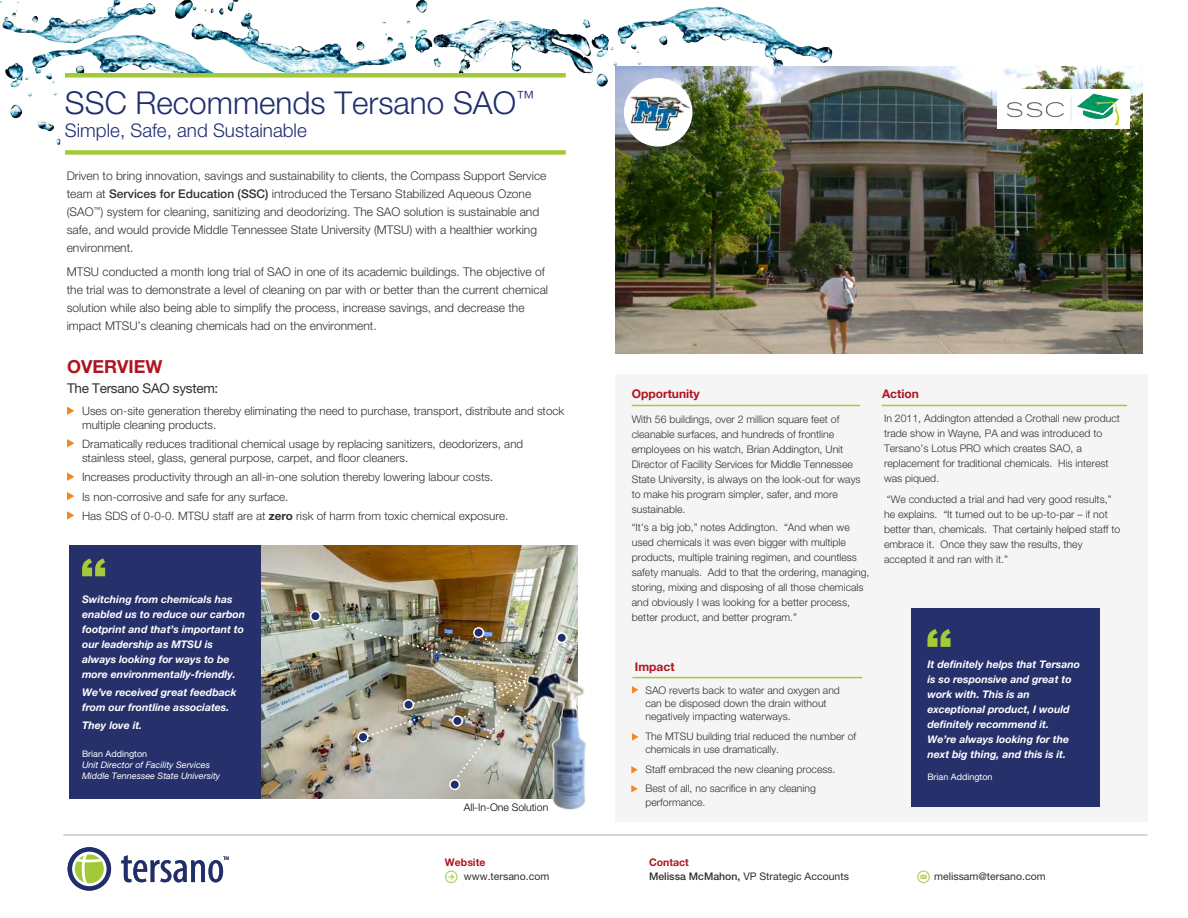
<style>
.page{position:relative;width:1188px;height:918px;background:#fff}
.page>*{position:absolute;margin:0;border:0;box-sizing:border-box;transform-origin:0 0}
.t1{font:300 31.5px "Helvetica Neue LT Std";color:#202e6e}
.t2{font:300 18.75px "Helvetica Neue LT Std";color:#202e6e}
.t3{font:700 18px "Helvetica Neue LT Std";color:#af1420}
.t4{font:13.5px "Helvetica Neue LT Std";letter-spacing:-.02em;color:#313131}
.t5{font:300 12px/18px "Helvetica Neue LT Std";color:#313131}
.t6{font:700 12px "Helvetica Neue LT Std";color:#af1420}
.t7{font:300 11.7px/13.5px "Helvetica Neue LT Std";color:#313131}
.t8{font:300 10.5px/15px "Helvetica Neue LT Std";color:#313131}
.t9{font:italic 700 10.5px/15px "Helvetica Neue LT Std";color:#fff}
.t10{font:10.5px "Helvetica Neue LT Std";color:#313131}
.t11{font:300 10.5px "Helvetica Neue LT Std";color:#000}
.t12{font:700 10.5px "Helvetica Neue LT Std";color:#af1420}
.t13{font:italic 9px/10.8px "Helvetica Neue LT Std";color:#fff}
.t14{font:9px "Helvetica Neue LT Std";color:#fff}
.s1{font-weight:500}
.s2{font-weight:700}
</style>
<div class="page">
<img style="left:261px;top:546px;width:316px;height:253px">
<div style="left:69px;top:546px;width:192px;height:253px;background:#26316c"></div>
<svg style="left:82px;top:558px;width:23px;height:18px"></svg>
<img style="left:0;top:0;width:150px;height:145px">
<img style="left:150px;top:0;width:711px;height:87px">
<div style="left:63px;top:75px;width:503px;height:90px;background:#fff"></div>
<div style="left:615px;top:374px;width:532px;height:448px;background:#f5f5f5"></div>
<img style="left:615px;top:67px;width:528px;height:287px">
<svg style="left:445px;top:871px;width:13px;height:12px"></svg>
<hr style="left:63px;top:834px;width:1084px;height:2px;background:#cacaca">
<hr style="left:632px;top:405px;width:228px;height:1px;background:#a4c939">
<hr style="left:882px;top:405px;width:245px;height:1px;background:#a4c939">
<img style="left:310px;top:611px;width:257px;height:179px">
<img style="left:499px;top:655px;width:87px;height:155px">
<hr style="left:632px;top:677px;width:230px;height:1px;background:#a4c939">
<svg style="left:632px;top:686px;width:6px;height:8px"></svg>
<svg style="left:632px;top:733px;width:6px;height:8px"></svg>
<svg style="left:631px;top:766px;width:7px;height:8px"></svg>
<svg style="left:631px;top:785px;width:7px;height:8px"></svg>
<div style="left:68px;top:847px;width:43px;height:44px;background:#202e6e;border-radius:50%"></div>
<svg style="left:72px;top:852px;width:35px;height:34px"></svg>
<svg style="left:121px;top:855px;width:108px;height:27px"></svg>
<svg style="left:917px;top:871px;width:13px;height:12px"></svg>
<div style="left:65px;top:73px;width:501px;height:5px;background:#a3c83a"></div>
<div style="left:65px;top:150px;width:501px;height:5px;background:#a3c83a"></div>
<div style="left:911px;top:608px;width:189px;height:199px;background:#26316c"></div>
<svg style="left:927px;top:629px;width:24px;height:18px"></svg>
<div style="left:997px;top:89px;width:133px;height:40px;background:#fff"></div>
<img style="left:1007px;top:93px;width:112px;height:32px">
<div style="left:624px;top:78px;width:68px;height:69px;background:#fff;border-radius:50%"></div>
<img style="left:627px;top:81px;width:65px;height:65px">
<svg style="left:67px;top:407px;width:7px;height:8px"></svg>
<svg style="left:67px;top:439px;width:7px;height:8px"></svg>
<svg style="left:67px;top:473px;width:7px;height:8px"></svg>
<svg style="left:67px;top:492px;width:7px;height:8px"></svg>
<svg style="left:67px;top:511px;width:7px;height:9px"></svg>
<h1 class="t1" style="left:65px;top:84px;width:471px">SSC Recommends Tersano SAO<sup>™</sup></h1>
<h2 class="t2" style="left:65px;top:119px;width:243px">Simple, Safe, and Sustainable</h2>
<p class="t5" style="left:67px;top:167px;width:481px">Driven to bring innovation, savings and sustainability to clients, the Compass Support Service team at <span class="s1">Services for Education (SSC)</span> introduced the Tersano Stabilized Aqueous Ozone (SAO<sup>™</sup>) system for cleaning, sanitizing and deodorizing. The SAO solution is sustainable and safe, and would provide Middle Tennessee State University (MTSU) with a healthier working environment.</p>
<p class="t5" style="left:67px;top:263px;width:483px">MTSU conducted a month long trial of SAO in one of its academic buildings. The objective of the trial was to demonstrate a level of cleaning on par with or better than the current chemical solution while also being able to simplify the process, increase savings, and decrease the impact MTSU’s cleaning chemicals had on the environment.</p>
<h3 class="t3" style="left:67px;top:355px;width:97px">OVERVIEW</h3>
<p class="t4" style="left:67px;top:381px;width:153px">The Tersano SAO system:</p>
<p class="t7" style="left:82px;top:404px;width:484px">Uses on-site generation thereby eliminating the need to purchase, transport, distribute and stock multiple cleaning products.</p>
<p class="t7" style="left:82px;top:437px;width:443px">Dramatically reduces traditional chemical usage by replacing sanitizers, deodorizers, and stainless steel, glass, general purpose, carpet, and floor cleaners.</p>
<p class="t7" style="left:82px;top:467px;width:428px;line-height:19.5px">Increases productivity through an all-in-one solution thereby lowering labour costs.<br>Is non-corrosive and safe for any surface.<br>Has SDS of 0-0-0. MTSU staff are at <span class="s2">zero</span> risk of harm from toxic chemical exposure.</p>
<p class="t9" style="left:82px;top:592px;width:165px">Switching from chemicals has enabled us to reduce our carbon footprint and that’s important to our leadership as MTSU is always looking for ways to be more environmentally-friendly.</p>
<p class="t9" style="left:82px;top:685px;width:156px">We’ve received great feedback from our frontline associates.</p>
<p class="t9" style="left:82px;top:718px;width:62px">They love it.</p>
<p class="t14" style="left:82px;top:749px;width:67px">Brian Addington</p>
<p class="t13" style="left:82px;top:760px;width:140px">Unit Director of Facility Services<br>Middle Tennessee State University</p>
<p class="t11" style="left:464px;top:801px;width:86px">All-In-One Solution</p>
<p class="t6" style="left:632px;top:386px;width:70px">Opportunity</p>
<p class="t6" style="left:882px;top:387px;width:38px">Action</p>
<p class="t8" style="left:632px;top:411px;width:230px">With 56 buildings, over 2 million square feet of cleanable surfaces, and hundreds of frontline employees on his watch, Brian Addington, Unit Director of Facility Services for Middle Tennessee State University, is always on the look-out for ways to make his program simpler, safer, and more sustainable.</p>
<p class="t8" style="left:632px;top:519px;width:239px">“It’s a big job,” notes Addington. “And when we used chemicals it was even bigger with multiple products, multiple training regimen, and countless safety manuals. Add to that the ordering, managing, storing, mixing and disposing of all those chemicals and obviously I was looking for a better process, better product, and better program.”</p>
<p class="t6" style="left:635px;top:659px;width:41px">Impact</p>
<p class="t8" style="left:645px;top:683px;width:196px;line-height:13.5px">SAO reverts back to water and oxygen and can be disposed down the drain without negatively impacting waterways.</p>
<p class="t8" style="left:645px;top:729px;width:212px;line-height:13.5px">The MTSU building trial reduced the number of chemicals in use dramatically.</p>
<p class="t8" style="left:645px;top:759px;width:192px;line-height:19.5px">Staff embraced the new cleaning process.<br>Best of all, no sacrifice in any cleaning</p>
<p class="t8" style="left:645px;top:794px;width:62px">performance.</p>
<p class="t8" style="left:884px;top:410px;width:237px">In 2011, Addington attended a Crothall new product trade show in Wayne, PA and was introduced to Tersano’s Lotus PRO which creates SAO, a replacement for traditional chemicals. His interest was piqued.</p>
<p class="t8" style="left:884px;top:491px;width:238px">“We conducted a trial and had very good results,” he explains. “It turned out to be up-to-par – if not better than, chemicals. That certainly helped staff to embrace it. Once they saw the results, they accepted it and ran with it.”</p>
<p class="t9" style="left:927px;top:656px;width:154px">It definitely helps that Tersano is so responsive and great to work with. This is an exceptional product, I would definitely recommend it.<br>We’re always looking for the next big thing, and this is it.</p>
<p class="t14" style="left:927px;top:771px;width:67px">Brian Addington</p>
<p class="t12" style="left:445px;top:856px;width:42px">Website</p>
<p class="t12" style="left:649px;top:856px;width:41px">Contact</p>
<p class="t10" style="left:464px;top:870px;width:87px">www.tersano.com</p>
<p class="t10" style="left:649px;top:870px;width:201px"><span class="s1">Melissa McMahon,</span> VP Strategic Accounts</p>
<p class="t10" style="left:934px;top:870px;width:113px">melissam@tersano.com</p>
</div>
